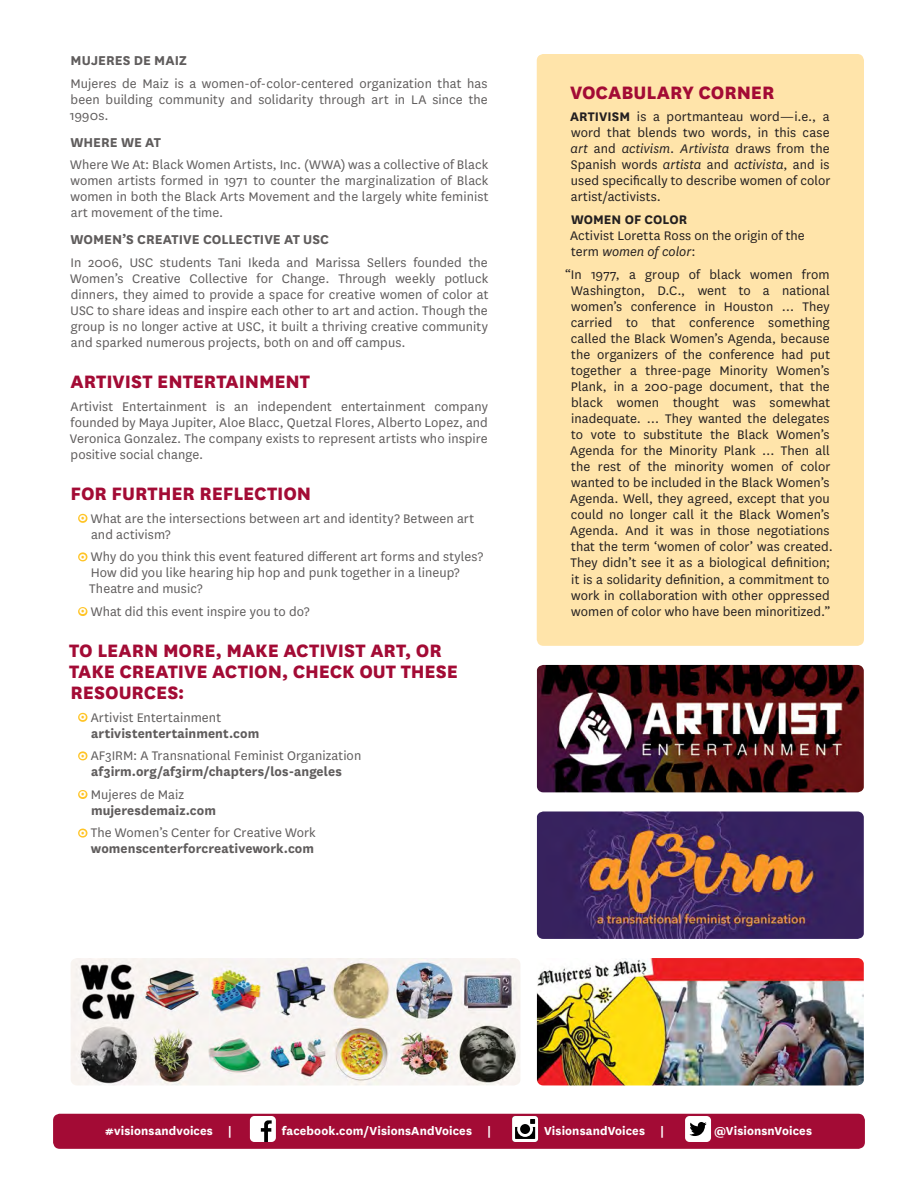
<style>
.page{position:relative;width:918px;height:1188px;background:#fff}
.page>*{position:absolute;margin:0;border:0;box-sizing:border-box;transform-origin:0 0}
.t1{font:800 21px/21px "National";letter-spacing:-.005em;color:#a30b35}
.t2{font:700 15px "National";letter-spacing:.005em;color:#5f5c5c}
.t3{font:14.55px/16px "National";letter-spacing:.005em;color:#5f5c5c;text-align:justify}
.t4{font:14.55px/16px "National";letter-spacing:.005em;color:#231f20;text-align:justify}
.t5{font:700 14.55px/16px "National";letter-spacing:.005em;color:#5f5c5c}
.t6{font:700 14.55px "National";letter-spacing:.005em;color:#231f20}
.t7{font:700 13.5px "National";letter-spacing:.01em;color:#fff}
.s1{font-family:"Neutraface Text";font-weight:700;font-size:13.5px;color:#fff}
.s2{font-family:"Neutraface Text";font-size:13.5px;color:#fff}
.s3{font-weight:400}
.s4{font-weight:700}
.s5{font-style:italic}
</style>
<div class="page">
<svg style="left:78px;top:513px;width:10px;height:10px"></svg>
<svg style="left:78px;top:552px;width:10px;height:10px"></svg>
<svg style="left:78px;top:607px;width:10px;height:9px"></svg>
<svg style="left:78px;top:712px;width:10px;height:10px"></svg>
<svg style="left:78px;top:751px;width:10px;height:10px"></svg>
<svg style="left:78px;top:790px;width:10px;height:9px"></svg>
<svg style="left:78px;top:828px;width:10px;height:10px"></svg>
<div style="left:537px;top:54px;width:327px;height:592px;background:#ffe4aa;border-radius:7px"></div>
<img style="left:537px;top:665px;width:327px;height:127px">
<img style="left:537px;top:811px;width:327px;height:128px">
<img style="left:537px;top:958px;width:327px;height:127px">
<img style="left:71px;top:958px;width:449px;height:127px">
<div style="left:53px;top:1114px;width:812px;height:35px;background:#a30b35;border-radius:7px"></div>
<div style="left:250px;top:1116px;width:26px;height:26px;background:#fff;border-radius:4px"></div>
<svg style="left:261px;top:1120px;width:11px;height:22px"></svg>
<svg style="left:512px;top:1116px;width:26px;height:26px"></svg>
<div style="left:685px;top:1116px;width:26px;height:26px;background:#fff;border-radius:4px"></div>
<svg style="left:689px;top:1122px;width:18px;height:14px"></svg>
<p class="t2" style="left:71px;top:50px;width:118px">MUJERES DE MAIZ</p>
<p class="t3" style="left:70px;top:75px;width:419px">Mujeres de Maiz is a women-of-color-centered organization that has been building community and solidarity through art in LA since the 1990s.</p>
<p class="t2" style="left:70px;top:131px;width:92px">WHERE WE AT</p>
<p class="t3" style="left:70px;top:156px;width:420px">Where We At: Black Women Artists, Inc. (WWA) was a collective of Black women artists formed in 1971 to counter the marginalization of Black women in both the Black Arts Movement and the largely white feminist art movement of the time.</p>
<p class="t2" style="left:70px;top:229px;width:260px">WOMEN’S CREATIVE COLLECTIVE AT USC</p>
<p class="t3" style="left:70px;top:254px;width:420px">In 2006, USC students Tani Ikeda and Marissa Sellers founded the Women’s Creative Collective for Change. Through weekly potluck dinners, they aimed to provide a space for creative women of color at USC to share ideas and inspire each other to art and action. Though the group is no longer active at USC, it built a thriving creative community and sparked numerous projects, both on and off campus.</p>
<h1 class="t1" style="left:71px;top:370px;width:241px">ARTIVIST ENTERTAINMENT</h1>
<p class="t3" style="left:70px;top:398px;width:420px">Artivist Entertainment is an independent entertainment company founded by Maya Jupiter, Aloe Blacc, Quetzal Flores, Alberto Lopez, and Veronica Gonzalez. The company exists to represent artists who inspire positive social change.</p>
<h1 class="t1" style="left:71px;top:482px;width:242px">FOR FURTHER REFLECTION</h1>
<p class="t3" style="left:91px;top:510px;width:385px;text-indent:-12px"><span class="s1">o</span> What are the intersections between art and identity? Between art and activism?</p>
<p class="t3" style="left:89px;top:548px;width:395px;text-align:left;text-indent:-10px"><span class="s1">o</span> Why do you think this event featured different art forms and styles?<br>How did you like hearing hip hop and punk together in a lineup?<br>Theatre and music?</p>
<p class="t3" style="left:79px;top:603px;width:232px"><span class="s1">o</span> What did this event inspire you to do?</p>
<h1 class="t1" style="left:69px;top:639px;width:390px">TO LEARN MORE, MAKE ACTIVIST ART, OR<br>TAKE CREATIVE ACTION, CHECK OUT THESE<br>RESOURCES:</h1>
<p class="t5" style="left:91px;top:708px;width:170px;text-indent:-12px"><span class="s2">o</span> <span class="s3">Artivist Entertainment </span>artivistentertainment.com</p>
<p class="t3" style="left:79px;top:747px;width:284px;text-align:center"><span class="s1">o</span> AF3IRM: A Transnational Feminist Organization <span class="s4">af3irm.org/af3irm/chapters/los-angeles</span></p>
<p class="t5" style="left:91px;top:785px;width:127px;text-indent:-12px"><span class="s2">o</span> <span class="s3">Mujeres de Maiz </span>mujeresdemaiz.com</p>
<p class="t3" style="left:79px;top:824px;width:238px;text-align:right"><span class="s1">o</span> The Women’s Center for Creative Work <span class="s4">womenscenterforcreativework.com</span></p>
<h1 class="t1" style="left:570px;top:80px;width:206px">VOCABULARY CORNER</h1>
<p class="t4" style="left:570px;top:108px;width:262px"><span class="s4">ARTIVISM</span> is a portmanteau word—i.e., a word that blends two words, in this case <span class="s5">art</span> and <span class="s5">activism</span>. <span class="s5">Artivista</span> draws from the Spanish words <span class="s5">artista</span> and <span class="s5">activista</span>, and is used specifically to describe women of color artist/activists.</p>
<p class="t6" style="left:571px;top:209px;width:118px">WOMEN OF COLOR</p>
<p class="t4" style="left:570px;top:227px;width:236px">Activist Loretta Ross on the origin of the term <span class="s5">women of color</span>:</p>
<p class="t4" style="left:565px;top:265px;width:269px;text-align:center">“In 1977, a group of black women from Washington, D.C., went to a national women’s conference in Houston … They carried to that conference something called the Black Women’s Agenda, because the organizers of the conference had put together a three-page Minority Women’s Plank, in a 200-page document, that the black women thought was somewhat inadequate. … They wanted the delegates to vote to substitute the Black Women’s Agenda for the Minority Plank … Then all the rest of the minority women of color wanted to be included in the Black Women’s Agenda. Well, they agreed, except that you could no longer call it the Black Women’s Agenda. And it was in those negotiations that the term ‘women of color’ was created.<br>They didn’t see it as a biological definition; it is a solidarity definition, a commitment to work in collaboration with other oppressed women of color who have been minoritized.”</p>
<p class="t7" style="left:105px;top:1122px;width:128px">#visionsandvoices |</p>
<p class="t7" style="left:282px;top:1122px;width:211px">facebook.com/VisionsAndVoices |</p>
<p class="t7" style="left:544px;top:1122px;width:122px">VisionsandVoices |</p>
<p class="t7" style="left:714px;top:1122px;width:99px">@VisionsnVoices</p>
</div>
